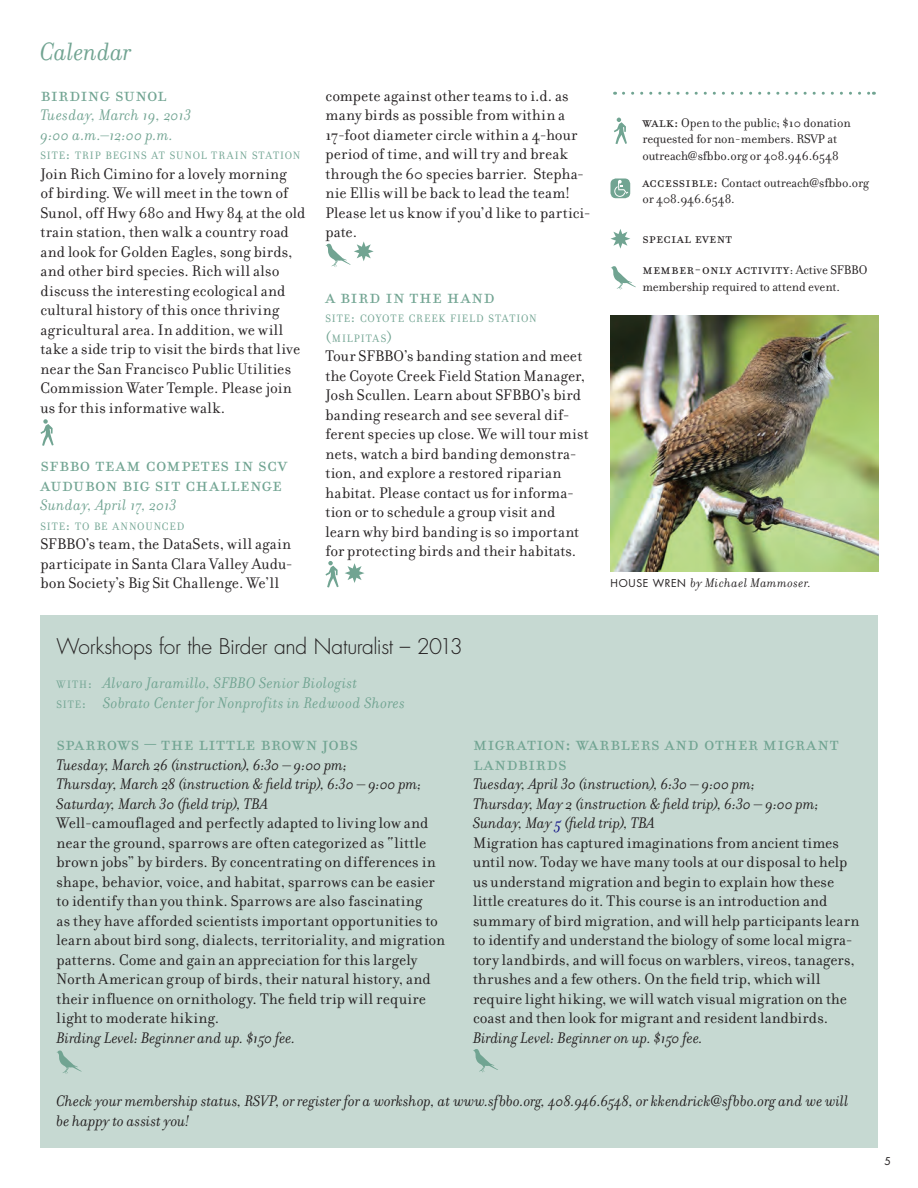
<style>
.page{position:relative;width:918px;height:1188px;background:#fff}
.page>*{position:absolute;margin:0;border:0;box-sizing:border-box;transform-origin:0 0}
.Department{font:italic 27px "Filosofia";color:#71a492}
.Calendar_Event{font:22.5px/19.5px "Filosofia Small Caps";letter-spacing:.015em;color:#71a492}
.Headline_2{font:300 21px "Futura";letter-spacing:-.015em;color:#231f20}
.Body_text_first{font:16.5px/19.5px "Filosofia";letter-spacing:.01em;color:#231f20}
.Body_text_first-2{font:italic 16.5px/19.5px "Filosofia";color:#231f20}
.Subhead{font:italic 16.5px/19.5px "Filosofia";letter-spacing:.02em;color:#71a492}
.t1{font:16.5px "Filosofia Small Caps";letter-spacing:.02em;color:#231f20}
.Body_text_first-3{font:italic 16.5px "Filosofia";color:#221e1f}
.t2{font:13.5px/16.5px "Filosofia";letter-spacing:-.005em;color:#231f20}
.Photo_caption{font:italic 13.5px "Filosofia";letter-spacing:.035em;color:#231f20}
.Subhead-2{font:11.55px/19.5px "Filosofia";letter-spacing:.08em;color:#71a492}
.t3{font:10.5px "Futura";color:#231f20}
.s1{font-size:16.5px}
.s2{font-style:normal;font-size:11.55px}
.s3{font-style:normal}
.s4{font-family:"Filosofia Small Caps";font-size:16.5px}
.s5{font-family:"Filosofia";font-size:13.5px}
.s6{font-family:"Futura";font-style:normal;font-size:10.5px}
.s7{color:#231f20}
.s8{color:#000080}
</style>
<div class="page">
<div style="left:40px;top:615px;width:838px;height:533px;background:#c6d9d2"></div>
<svg style="left:57px;top:1050px;width:25px;height:24px"></svg>
<svg style="left:623px;top:92px;width:251px;height:3px"></svg>
<svg style="left:41px;top:419px;width:13px;height:27px"></svg>
<svg style="left:473px;top:1049px;width:25px;height:24px"></svg>
<svg style="left:325px;top:241px;width:49px;height:26px"></svg>
<svg style="left:326px;top:561px;width:13px;height:27px"></svg>
<svg style="left:345px;top:563px;width:19px;height:20px"></svg>
<svg style="left:614px;top:118px;width:13px;height:26px"></svg>
<svg style="left:611px;top:266px;width:25px;height:24px"></svg>
<svg style="left:611px;top:229px;width:19px;height:20px"></svg>
<div style="left:610px;top:178px;width:20px;height:20px;background:#71a492;border-radius:5px"></div>
<svg style="left:614px;top:180px;width:14px;height:17px"></svg>
<img style="left:610px;top:315px;width:268px;height:257px">
<p class="Department" style="left:40px;top:37px;width:93px">Calendar</p>
<p class="Calendar_Event" style="left:40px;top:84px;width:127px">birding sunol</p>
<p class="Subhead" style="left:40px;top:106px;width:152px">Tuesday, March 19, 2013<br>9:00 a.m.–12:00 p.m.</p>
<p class="Subhead-2" style="left:40px;top:146px;width:261px">SITE<span class="s1">:</span> TRIP BEGINS AT SUNOL TRAIN STATION</p>
<p class="Body_text_first" style="left:40px;top:164px;width:266px">Join Rich Cimino for a lovely morning<br>of birding. We will meet in the town of Sunol, off Hwy 680 and Hwy 84 at the old train station, then walk a country road and look for Golden Eagles, song birds, and other bird species. Rich will also discuss the interesting ecological and cultural history of this once thriving agricultural area. In addition, we will take a side trip to visit the birds that live near the San Francisco Public Utilities Commission Water Temple. Please join us for this informative walk.</p>
<p class="Calendar_Event" style="left:40px;top:455px;width:248px">sfbbo team competes in scv audubon big sit challenge</p>
<p class="Subhead" style="left:40px;top:496px;width:138px">Sunday, April 17, 2013</p>
<p class="Subhead-2" style="left:40px;top:517px;width:145px">SITE<span class="s1">:</span> TO BE ANNOUNCED</p>
<p class="Body_text_first" style="left:40px;top:535px;width:254px;text-align:justify">SFBBO’s team, the DataSets, will again participate in Santa Clara Valley Audu&shy;bon Society’s Big Sit Challenge. We’ll</p>
<p class="Body_text_first" style="left:326px;top:86px;width:267px">compete against other teams to i.d. as many birds as possible from within a 17-foot diameter circle within a 4-hour period of time, and will try and break through the 60 species barrier. Stepha&shy;nie Ellis will be back to lead the team!<br>Please let us know if you’d like to partici&shy;pate.</p>
<p class="Calendar_Event" style="left:326px;top:286px;width:171px">a bird in the hand</p>
<p class="Subhead-2" style="left:326px;top:309px;width:213px">SITE<span class="s1">:</span> COYOTE CREEK FIELD STATION <span class="s1">(</span>MILPITAS<span class="s1">)</span></p>
<p class="Body_text_first" style="left:326px;top:346px;width:265px">Tour SFBBO’s banding station and meet the Coyote Creek Field Station Manager, Josh Scullen. Learn about SFBBO’s bird banding research and see several dif&shy;ferent species up close. We will tour mist nets, watch a bird banding demonstra&shy;tion, and explore a restored riparian habitat. Please contact us for informa&shy;tion or to schedule a group visit and learn why bird banding is so important for protecting birds and their habitats.</p>
<p class="Headline_2" style="left:57px;top:632px;width:408px">Workshops for the Birder and Naturalist – 2013</p>
<p class="Subhead" style="left:57px;top:674px;width:302px"><span class="s2">WITH</span><span class="s3">:</span> Alvaro Jaramillo, SFBBO Senior Biologist</p>
<p class="Subhead" style="left:57px;top:693px;width:350px"><span class="s2">SITE</span><span class="s3">:</span> Sobrato Center for Nonprofits in Redwood Shores</p>
<p class="t2" style="left:642px;top:114px;width:210px"><span class="s4">walk:</span> Open to the public; $10 donation requested for non-members. RSVP at outreach@sfbbo.org or 408.946.6548</p>
<p class="t2" style="left:642px;top:175px;width:228px"><span class="s4">accessible:</span> Contact outreach@sfbbo.org or 408.946.6548.</p>
<p class="t1" style="left:642px;top:229px;width:91px">special event</p>
<p class="t1" style="left:642px;top:260px;width:226px">member-only activity<span class="s5">: Active SFBBO</span></p>
<p class="t2" style="left:642px;top:278px;width:199px">membership required to attend event.</p>
<p class="Photo_caption" style="left:610px;top:576px;width:202px"><span class="s6">HOUSE WREN</span> by Michael Mammoser.</p>
<p class="Calendar_Event" style="left:57px;top:734px;width:303px">sparrows – the little brown jobs</p>
<p class="Body_text_first-2" style="left:57px;top:755px;width:292px">Tuesday, March 26 (instruction), 6:30 – 9:00 pm;</p>
<p class="Body_text_first-2" style="left:57px;top:775px;width:367px">Thursday, March 28 (instruction &amp; field trip), 6:30 – 9:00 pm;</p>
<p class="Body_text_first-2" style="left:57px;top:794px;width:213px">Saturday, March 30 (field trip), TBA</p>
<p class="Body_text_first" style="left:57px;top:813px;width:390px">Well-camouflaged and perfectly adapted to living low and near the ground, sparrows are often categorized as “little brown jobs” by birders. By concentrating on differences in shape, behavior, voice, and habitat, sparrows can be easier to identify than you think. Sparrows are also fascinating<br>as they have afforded scientists important opportunities to learn about bird song, dialects, territoriality, and migration patterns. Come and gain an appreciation for this largely North American group of birds, their natural history, and their influence on ornithology. The field trip will require light to moderate hiking.</p>
<p class="Body_text_first-2" style="left:57px;top:1028px;width:241px">Birding Level: Beginner and up. $150 fee.</p>
<p class="Calendar_Event" style="left:473px;top:734px;width:367px">migration: warblers and other migrant landbirds</p>
<p class="Body_text_first-2" style="left:473px;top:775px;width:284px">Tuesday, April 30 (instruction), 6:30 – 9:00 pm;</p>
<p class="Body_text_first-2" style="left:473px;top:794px;width:347px">Thursday, May 2 (instruction &amp; field trip), 6:30 – 9:00 pm;</p>
<p class="Body_text_first-3" style="left:473px;top:814px;width:184px"><span class="s7">Sunday, May</span> <span class="s8">5</span> (field trip), TBA</p>
<p class="Body_text_first" style="left:473px;top:833px;width:388px">Migration has captured imaginations from ancient times until now. Today we have many tools at our disposal to help us understand migration and begin to explain how these little creatures do it. This course is an introduction and summary of bird migration, and will help participants learn to identify and understand the biology of some local migra&shy;tory landbirds, and will focus on warblers, vireos, tanagers, thrushes and a few others. On the field trip, which will require light hiking, we will watch visual migration on the coast and then look for migrant and resident landbirds.</p>
<p class="Body_text_first-2" style="left:473px;top:1028px;width:232px">Birding Level: Beginner on up. $150 fee.</p>
<p class="Body_text_first-2" style="left:57px;top:1092px;width:794px">Check your membership status, RSVP, or register for a workshop, at www.sfbbo.org, 408.946.6548, or kkendrick@sfbbo.org and we will be happy to assist you!</p>
<p class="t3" style="left:885px;top:1154px;width:8px">5</p>
</div>
